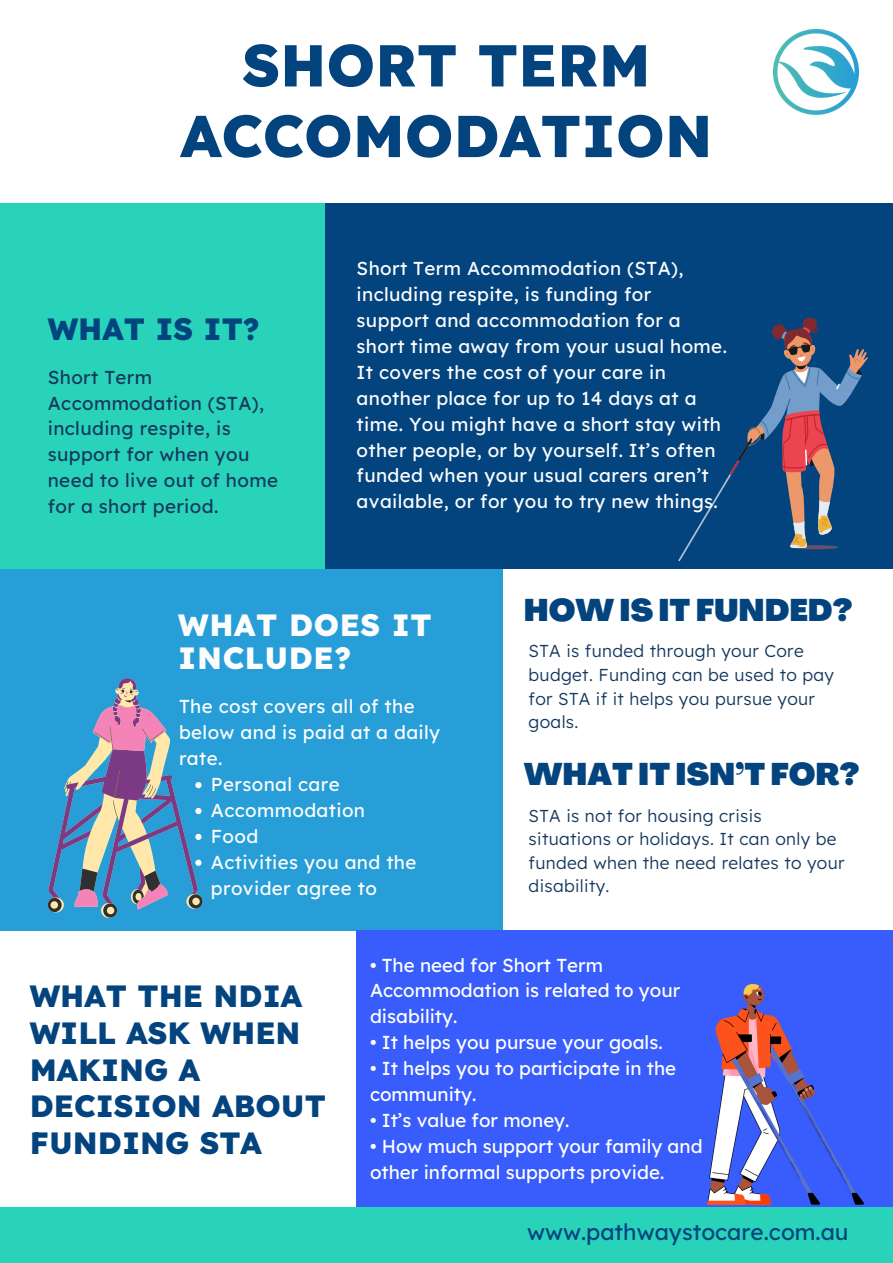
<style>
.page{position:relative;width:893px;height:1263px;background:#fff}
.page>*{position:absolute;margin:0;border:0;box-sizing:border-box;transform-origin:0 0}
.t1{font:800 58.95px/70.7px "Lexend";color:#03447f;text-align:center}
.t2{font:800 30.75px/36.6px "Lexend";color:#03447f}
.t3{font:900 30.75px "Agrandir";color:#03447f}
.t4{font:800 30.75px/33.8px "Lexend";letter-spacing:.02em;color:#fdfdfd}
.t5{font:22.5px "Lexend";color:#03447f}
.t6{font:18.75px/25.9px "Lexend";letter-spacing:.02em;color:#fdfdfd}
.t7{font:18.75px/25.9px "Lexend";color:#fff}
.t8{font:18.75px/25.9px "Lexend";letter-spacing:.02em;color:#15395d}
.t9{font:300 17.25px/23.6px "Lexend";letter-spacing:.02em;color:#15395d}
</style>
<div class="page">
<div style="left:0;top:565px;width:502px;height:365px;background:#279ed8"></div>
<div style="left:0;top:203px;width:325px;height:365px;background:#29d3ba"></div>
<div style="left:325px;top:203px;width:568px;height:365px;background:#03447f"></div>
<div style="left:357px;top:930px;width:536px;height:278px;background:#385dfc"></div>
<div style="left:0;top:1207px;width:893px;height:56px;background:#29d3ba"></div>
<svg style="left:678px;top:317px;width:190px;height:244px"></svg>
<img style="left:708px;top:985px;width:155px;height:220px">
<img style="left:773px;top:30px;width:85px;height:85px">
<svg style="left:48px;top:678px;width:154px;height:240px"></svg>
<h2 class="t1" style="left:181px;top:29px;width:533px">SHORT TERM<br>ACCOMODATION</h2>
<p class="t2" style="left:48px;top:310px;width:213px">WHAT IS IT?</p>
<p class="t8" style="left:48px;top:364px;width:232px">Short Term<br>Accommodation (STA), including respite, is support for when you need to live out of home for a short period.</p>
<p class="t6" style="left:357px;top:255px;width:372px">Short Term Accommodation (STA), including respite, is funding for support and accommodation for a short time away from your usual home.<br>It covers the cost of your care in another place for up to 14 days at a time. You might have a short stay with other people, or by yourself. It’s often funded when your usual carers aren’t available, or for you to try new things.</p>
<p class="t4" style="left:178px;top:607px;width:255px">WHAT DOES IT<br>INCLUDE?</p>
<p class="t6" style="left:179px;top:693px;width:263px">The cost covers all of the below and is paid at a daily rate.</p>
<p class="t6" style="left:211px;top:771px;width:130px">Personal care</p>
<h2 class="t6" style="left:211px;top:797px;width:156px">Accommodation</h2>
<p class="t6" style="left:211px;top:823px;width:49px">Food</p>
<p class="t6" style="left:211px;top:849px;width:207px">Activities you and the provider agree to</p>
<p class="t3" style="left:524px;top:598px;width:330px">HOW IS IT FUNDED?</p>
<h2 class="t9" style="left:528px;top:639px;width:307px">STA is funded through your Core budget. Funding can be used to pay for STA if it helps you pursue your goals.</h2>
<p class="t3" style="left:524px;top:762px;width:337px">WHAT IT ISN’T FOR?</p>
<p class="t9" style="left:528px;top:803px;width:317px">STA is not for housing crisis situations or holidays. It can only be funded when the need relates to your disability.</p>
<p class="t2" style="left:30px;top:978px;width:298px">WHAT THE NDIA<br>WILL ASK WHEN<br>MAKING A<br>DECISION ABOUT<br>FUNDING STA</p>
<h2 class="t7" style="left:370px;top:951px;width:312px">• The need for Short Term<br>Accommodation is related to your disability.</h2>
<p class="t7" style="left:370px;top:1029px;width:294px">• It helps you pursue your goals.</p>
<p class="t7" style="left:370px;top:1055px;width:308px">• It helps you to participate in the community.</p>
<p class="t7" style="left:370px;top:1107px;width:201px">• It’s value for money.</p>
<p class="t7" style="left:370px;top:1133px;width:334px">• How much support your family and other informal supports provide.</p>
<p class="t5" style="left:527px;top:1217px;width:323px">www.pathwaystocare.com.au</p>
</div>
